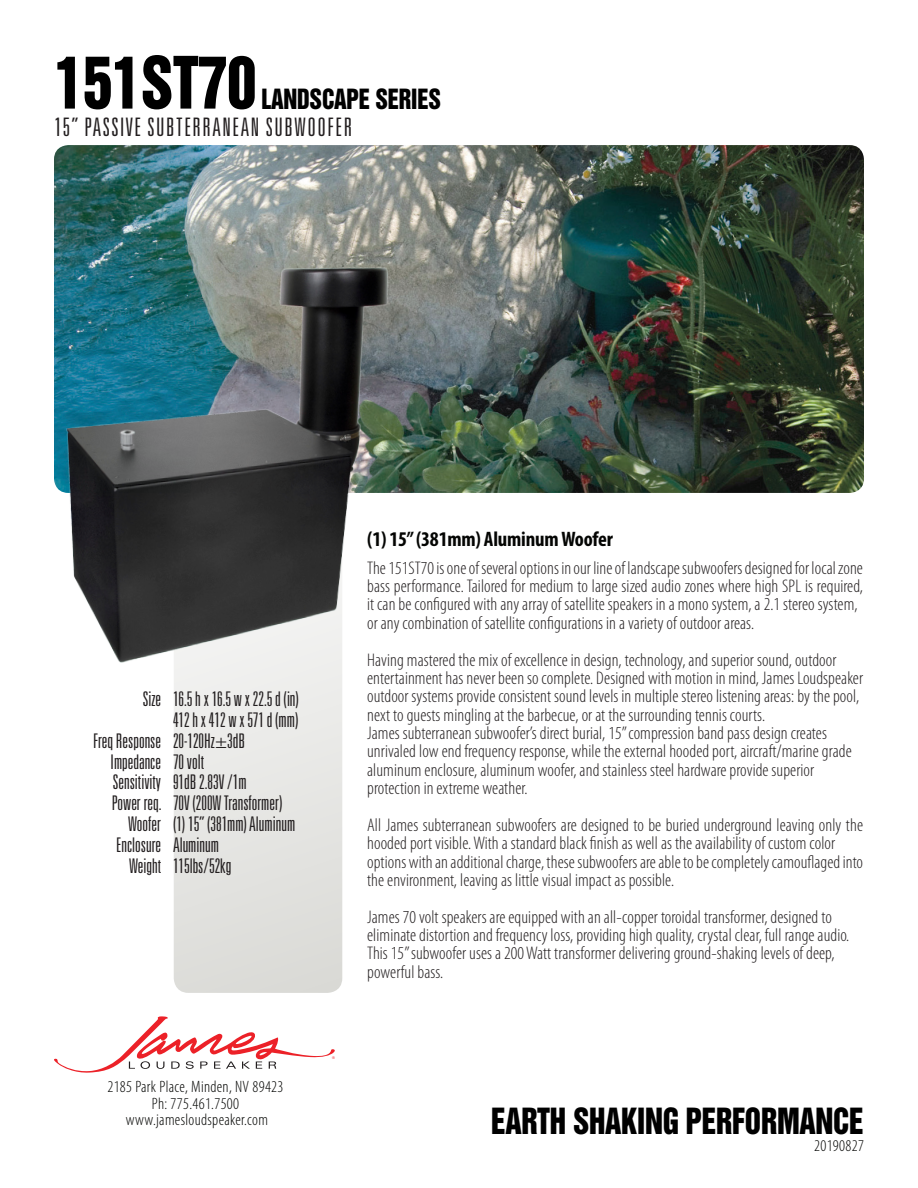
<style>
.page{position:relative;width:918px;height:1188px;background:#fff}
.page>*{position:absolute;margin:0;border:0;box-sizing:border-box;transform-origin:0 0}
.t1{font:66px "Helvetica Inserat LT Std";letter-spacing:-.01em;color:#000;scale:.89 1}
.t2{font:33px "Helvetica Inserat LT Std";letter-spacing:-.01em;color:#000;scale:.89 1}
.t3{font:300 ultra-condensed 25.5px "Univers LT Std";letter-spacing:.06em;color:#231f20}
.t4{font:25.5px "Helvetica Inserat LT Std";letter-spacing:-.01em;color:#000;scale:.89 1}
.t5{font:700 condensed 21px "Myriad Pro";letter-spacing:-.01em;color:#040503}
.t6{font:300 ultra-condensed 20.25px "Univers LT Std";color:#231f20}
.t7{font:300 condensed 18.3px/18.3px "Myriad Pro";letter-spacing:.005em;color:#231f20}
.t8{font:300 condensed 16.5px/16.5px "Myriad Pro";letter-spacing:.02em;color:#040503;text-align:center}
.t9{font:3.75px "Helvetica";color:#ec2029}
</style>
<div class="page">
<svg style="left:54px;top:1016px;width:281px;height:57px"></svg>
<img style="left:54px;top:145px;width:810px;height:348px">
<div style="left:174px;top:476px;width:168px;height:517px;background:#e5e5e2;border-radius:15px"></div>
<img style="left:54px;top:254px;width:359px;height:423px">
<p class="t1" style="left:54px;top:43px;width:229px">151ST70</p>
<p class="t4" style="left:261px;top:83px;width:204px">LANDSCAPE SERIES</p>
<p class="t3" style="left:54px;top:113px;width:299px">15” PASSIVE SUBTERRANEAN SUBWOOFER</p>
<p class="t6" style="left:143px;top:688px;width:158px">Size 16.5 h x 16.5 w x 22.5 d (in)</p>
<p class="t6" style="left:173px;top:709px;width:127px">412 h x 412 w x 571 d (mm)</p>
<p class="t6" style="left:93px;top:730px;width:153px">Freq Response 20-120Hz±3dB</p>
<p class="t6" style="left:111px;top:751px;width:95px">Impedance 70 volt</p>
<p class="t6" style="left:113px;top:772px;width:135px">Sensitivity 91dB 2.83V /1m</p>
<p class="t6" style="left:112px;top:793px;width:172px">Power req. 70V (200W Transformer)</p>
<p class="t6" style="left:128px;top:813px;width:169px">Woofer (1) 15” (381mm) Aluminum</p>
<p class="t6" style="left:116px;top:834px;width:104px">Enclosure Aluminum</p>
<p class="t6" style="left:129px;top:855px;width:104px">Weight 115lbs/52kg</p>
<p class="t8" style="left:107px;top:1079px;width:178px">2185 Park Place, Minden, NV 89423<br>Ph: 775.461.7500 www.jamesloudspeaker.com</p>
<p class="t9" style="left:332px;top:1055px;width:4px">®</p>
<p class="t5" style="left:367px;top:526px;width:247px">(1) 15” (381mm) Aluminum Woofer</p>
<p class="t7" style="left:367px;top:559px;width:497px;text-align:justify">The 151ST70 is one of several options in our line of landscape subwoofers designed for local zone bass performance. Tailored for medium to large sized audio zones where high SPL is required, it can be configured with any array of satellite speakers in a mono system, a 2.1 stereo system,</p>
<p class="t7" style="left:367px;top:614px;width:388px">or any combination of satellite configurations in a variety of outdoor areas.</p>
<p class="t7" style="left:367px;top:651px;width:471px">Having mastered the mix of excellence in design, technology, and superior sound, outdoor</p>
<p class="t7" style="left:367px;top:669px;width:497px">entertainment has never been so complete. Designed with motion in mind, James Loudspeaker outdoor systems provide consistent sound levels in multiple stereo listening areas: by the pool,</p>
<p class="t7" style="left:367px;top:706px;width:399px">next to guests mingling at the barbecue, or at the surrounding tennis courts.</p>
<p class="t7" style="left:367px;top:724px;width:461px">James subterranean subwoofer’s direct burial, 15” compression band pass design creates</p>
<p class="t7" style="left:367px;top:743px;width:486px">unrivaled low end frequency response, while the external hooded port, aircraft/marine grade</p>
<p class="t7" style="left:367px;top:761px;width:448px">aluminum enclosure, aluminum woofer, and stainless steel hardware provide superior</p>
<p class="t7" style="left:367px;top:779px;width:162px">protection in extreme weather.</p>
<p class="t7" style="left:367px;top:816px;width:497px">All James subterranean subwoofers are designed to be buried underground leaving only the hooded port visible. With a standard black finish as well as the availability of custom color</p>
<p class="t7" style="left:367px;top:853px;width:497px">options with an additional charge, these subwoofers are able to be completely camouflaged into the environment, leaving as little visual impact as possible.</p>
<p class="t7" style="left:367px;top:908px;width:466px">James 70 volt speakers are equipped with an all-copper toroidal transformer, designed to</p>
<p class="t7" style="left:367px;top:926px;width:484px">eliminate distortion and frequency loss, providing high quality, crystal clear, full range audio.</p>
<p class="t7" style="left:367px;top:945px;width:469px">This 15” subwoofer uses a 200 Watt transformer delivering ground-shaking levels of deep,</p>
<p class="t7" style="left:367px;top:963px;width:78px">powerful bass.</p>
<h2 class="t2" style="left:491px;top:1101px;width:420px">EARTH SHAKING PERFORMANCE</h2>
<p class="t8" style="left:814px;top:1138px;width:51px">20190827</p>
</div>
